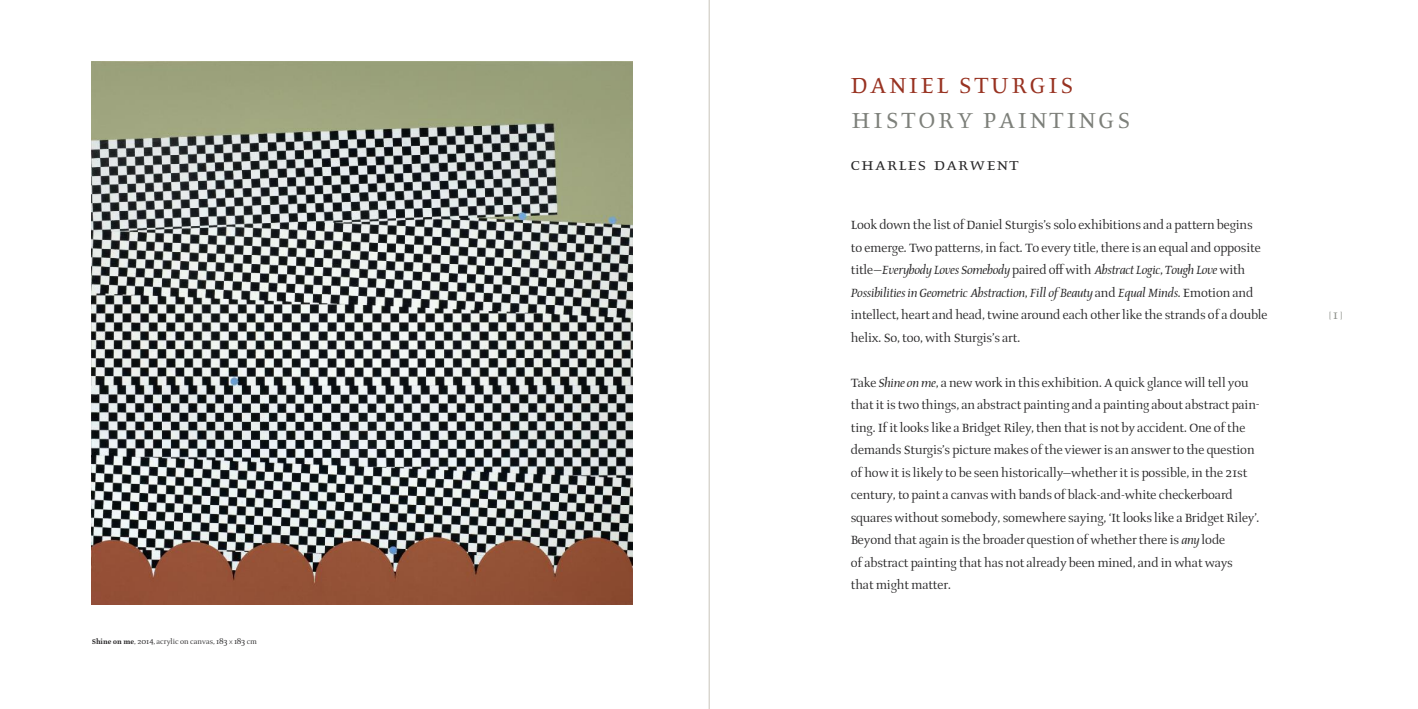
<style>
.page{position:relative;width:1418px;height:709px;background:#fff}
.page>*{position:absolute;margin:0;border:0;box-sizing:border-box;transform-origin:0 0}
.t1{font:27.5px "Prospera";letter-spacing:.095em;color:#7d807a}
.t2{font:27.5px "Prospera";letter-spacing:.095em;color:#983221}
.t3{font:22.5px "Prospera Small Caps";letter-spacing:.05em;color:#272627}
.t4{font:15px/22.5px "Prospera";letter-spacing:-.01em;color:#272627}
.t5{font:11.25px "Prospera";color:#8e918b}
.t6{font:8.75px "Prospera";color:#272627}
.s1{font-weight:700}
.s2{font-family:"Proxima Nova";font-weight:300;font-size:7.5px}
.s3{font-style:italic}
.s4{font-size:15px}
</style>
<div class="page">
<hr style="left:709px;top:0;width:1px;height:709px;background:#c8c4ba">
<img style="left:92px;top:62px;width:540px;height:542px">
<p class="t6" style="left:92px;top:638px;width:167px"><span class="s1">Shine on me</span>, 2014, acrylic on canvas, 183 <span class="s2">x</span> 183 cm</p>
<h1 class="t2" style="left:850px;top:73px;width:224px">DANIEL STURGIS</h1>
<h1 class="t1" style="left:850px;top:109px;width:281px">HISTORY PAINTINGS</h1>
<h2 class="t3" style="left:850px;top:154px;width:169px">charles darwent</h2>
<p class="t4" style="left:850px;top:214px;width:418px">LookdownthelistofDanielSturgis’ssoloexhibitionsandapatternbegins toemerge.Twopatterns,infact.Toeverytitle,thereisanequalandopposite title—<span class="s3">EverybodyLovesSomebody</span>pairedo¹with<span class="s3">AbstractLogic</span>,<span class="s3">ToughLove</span>with <span class="s3">PossibilitiesinGeometricAbstraction</span>,<span class="s3">Fillof Beauty</span>and<span class="s3">EqualMinds</span>.Emotionand intellect,heartandhead,twinearoundeachotherlikethestrandsofadouble helix.So,too,withSturgis’sart.</p>
<p class="t4" style="left:850px;top:372px;width:410px">Take<span class="s3">Shineonme</span>,anewworkinthisexhibition.Aquickglancewilltellyou thatitistwothings,anabstractpaintingandapaintingaboutabstractpain&shy;ting.IfitlookslikeaBridgetRiley,thenthatisnotbyaccident.Oneofthe demandsSturgis’spicturemakesoftheviewerisananswertothequestion ofhowitislikelytobeseenhistorically—whetheritispossible,inthe21st century,topaintacanvaswithbandsofblack-and-whitecheckerboard squareswithoutsomebody,somewheresaying,‘ItlookslikeaBridgetRiley’.<br>Beyondthatagainisthebroaderquestionofwhetherthereis<span class="s3">any</span>lode ofabstractpaintingthathasnotalreadybeenmined,andinwhatways thatmightmatter.</p>
<p class="t5" style="left:1329px;top:311px;width:14px">[<span class="s4">1</span>]</p>
</div>
